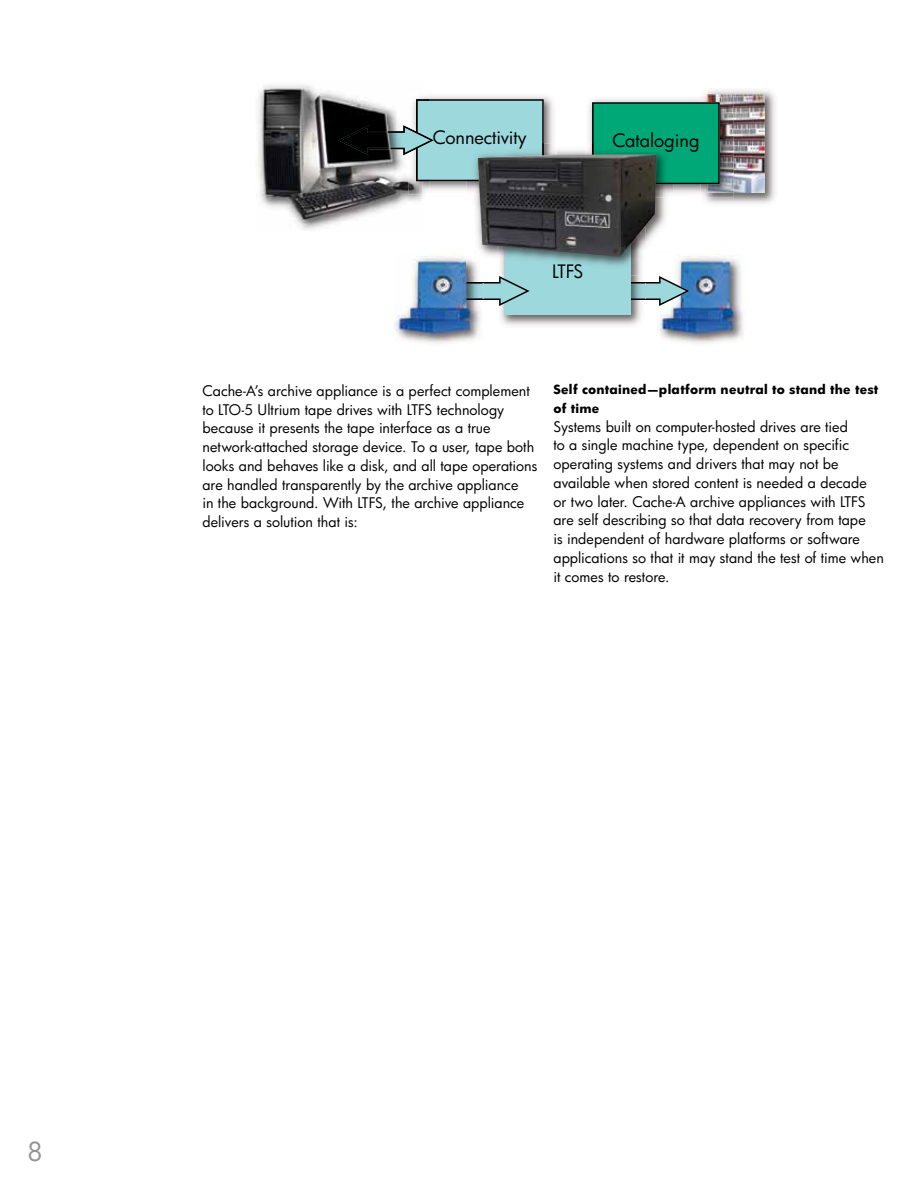
<style>
.page{position:relative;width:918px;height:1188px;background:#fff}
.page>*{position:absolute;margin:0;border:0;box-sizing:border-box;transform-origin:0 0}
.t1{font:25.5px "HP Futura";color:#919396}
.t2{font:18px "HP Futura";color:#010201}
.t3{font:14.25px/18.8px "HP Futura";color:#000}
.t4{font:700 12.3px/18.8px "HP Futura";letter-spacing:.02em;color:#000}
.s1{color:#010101}
</style>
<div class="page">
<img style="left:429px;top:95px;width:124px;height:96px">
<img style="left:705px;top:90px;width:70px;height:114px">
<img style="left:707px;top:94px;width:58px;height:99px">
<img style="left:657px;top:254px;width:88px;height:88px">
<img style="left:500px;top:306px;width:142px;height:20px">
<div style="left:505px;top:234px;width:126px;height:81px;background:#9cd8dc"></div>
<img style="left:589px;top:95px;width:145px;height:102px">
<img style="left:707px;top:95px;width:27px;height:98px">
<svg style="left:592px;top:102px;width:128px;height:82px;background:#019d70"></svg>
<img style="left:475px;top:150px;width:191px;height:87px">
<img style="left:467px;top:143px;width:90px;height:51px">
<svg style="left:631px;top:254px;width:59px;height:52px"></svg>
<img style="left:657px;top:254px;width:17px;height:21px">
<img style="left:530px;top:257px;width:101px;height:9px">
<img style="left:585px;top:143px;width:89px;height:54px">
<img style="left:592px;top:143px;width:82px;height:41px">
<img style="left:554px;top:264px;width:29px;height:2px">
<img style="left:613px;top:143px;width:61px;height:9px">
<img style="left:478px;top:155px;width:179px;height:102px">
<svg style="left:482px;top:254px;width:48px;height:52px"></svg>
<img style="left:394px;top:249px;width:88px;height:93px">
<img style="left:467px;top:254px;width:15px;height:21px">
<img style="left:434px;top:276px;width:48px;height:30px">
<svg style="left:423px;top:99px;width:121px;height:82px;background:#86b5b9"></svg>
<img style="left:256px;top:85px;width:167px;height:145px">
<img style="left:339px;top:125px;width:83px;height:30px">
<p class="t2" style="left:433px;top:125px;width:95px"><span class="s1">Con</span>nectivity</p>
<p class="t2" style="left:612px;top:128px;width:89px">Catalog<span class="s1">ing</span></p>
<p class="t2" style="left:552px;top:259px;width:33px">LTFS</p>
<p class="t3" style="left:202px;top:381px;width:336px">Cache-A’s archive appliance is a perfect complement to LTO-5 Ultrium tape drives with LTFS technology because it presents the tape interface as a true network-attached storage device. To a user, tape both looks and behaves like a disk, and all tape operations are handled transparently by the archive appliance<br>in the background. With LTFS, the archive appliance delivers a solution that is:</p>
<p class="t4" style="left:554px;top:380px;width:326px">Self contained—platform neutral to stand the test of time</p>
<p class="t3" style="left:554px;top:417px;width:332px">Systems built on computer-hosted drives are tied<br>to a single machine type, dependent on specific operating systems and drivers that may not be available when stored content is needed a decade<br>or two later. Cache-A archive appliances with LTFS are self describing so that data recovery from tape<br>is independent of hardware platforms or software applications so that it may stand the test of time when it comes to restore.</p>
<h1 class="t1" style="left:27px;top:1134px;width:17px">8</h1>
</div>
